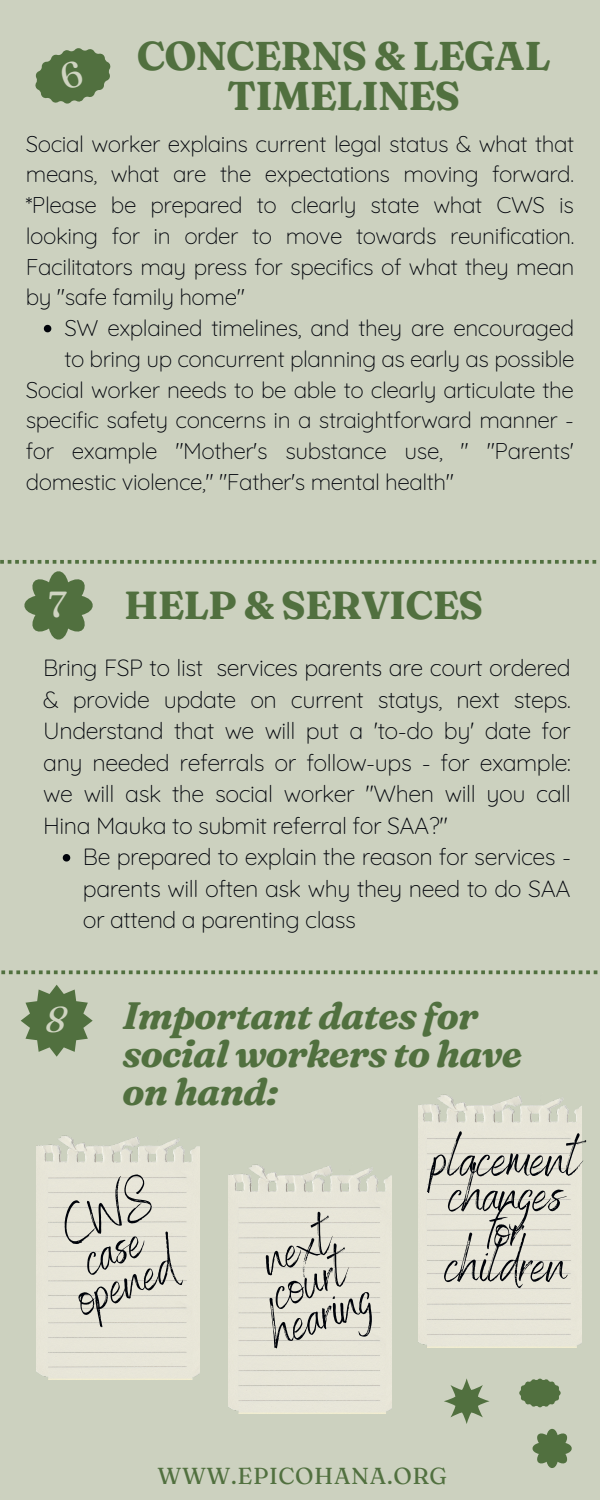
<style>
.page{position:relative;width:600px;height:1500px;background:#ccd1bf}
.page>*{position:absolute;margin:0;border:0;box-sizing:border-box;transform-origin:0 0}
.t1{font:55.3px "Benedict";color:#00030a}
.t2{font:700 40.2px/40.5px "Fraunces 9 pt";letter-spacing:-.02em;color:#51703f;text-align:center}
.t3{font:700 39.2px "Fraunces 9 pt";letter-spacing:-.02em;color:#51703f}
.t4{font:italic 700 38.2px/38.2px "Fraunces 9 pt";letter-spacing:-.02em;color:#51703f}
.t5{font:36.3px "Fraunces 9 pt";color:#cfd4c1}
.t6{font:italic 36px "Fraunces 9 pt";color:#cfd4c1}
.t7{font:300 23.4px/31.5px "Quicksand";letter-spacing:-.02em;color:#00030a;text-align:justify}
.t8{font:23.2px "Fraunces 9 pt";letter-spacing:.025em;color:#51703f}
.t9{font:300 22.7px/30.8px "Quicksand";letter-spacing:-.02em;color:#00030a;text-align:justify}
</style>
<div class="page">
<img style="left:37px;top:1135px;width:163px;height:244px">
<svg style="left:44px;top:325px;width:7px;height:7px"></svg>
<svg style="left:63px;top:854px;width:7px;height:8px"></svg>
<svg style="left:0;top:560px;width:596px;height:80px"></svg>
<svg style="left:1px;top:970px;width:597px;height:4px"></svg>
<svg style="left:21px;top:985px;width:72px;height:72px"></svg>
<img style="left:229px;top:1164px;width:163px;height:250px">
<img style="left:419px;top:1094px;width:162px;height:253px">
<svg style="left:444px;top:1378px;width:46px;height:46px"></svg>
<svg style="left:532px;top:1428px;width:40px;height:40px"></svg>
<svg style="left:519px;top:1378px;width:42px;height:30px"></svg>
<svg style="left:35px;top:48px;width:76px;height:56px"></svg>
<svg style="left:55px;top:1172px;width:102px;height:75px;background:#e5e3d6"></svg>
<h2 class="t2" style="left:137px;top:35px;width:415px">CONCERNS &amp; LEGAL<br>TIMELINES</h2>
<p class="t9" style="left:26px;top:128px;width:550px">Social worker explains current legal status &amp; what that means, what are the expectations moving forward. *Please be prepared to clearly state what CWS is looking for in order to move towards reunification.<br>Facilitators may press for specifics of what they mean by "safe family home"</p>
<p class="t9" style="left:64px;top:312px;width:512px">SW explained timelines, and they are encouraged to bring up concurrent planning as early as possible</p>
<p class="t9" style="left:26px;top:374px;width:550px">Social worker needs to be able to clearly articulate the specific safety concerns in a straightforward manner - for example "Mother's substance use, " "Parents' domestic violence," "Father's mental health"</p>
<h3 class="t5" style="left:49px;top:581px;width:20px">7</h3>
<h3 class="t3" style="left:124px;top:581px;width:360px">HELP &amp; SERVICES</h3>
<p class="t7" style="left:43px;top:652px;width:529px">Bring FSP to list services parents are court ordered &amp; provide update on current statys, next steps.<br>Understand that we will put a 'to-do by' date for any needed referrals or follow-ups - for example: we will ask the social worker "When will you call Hina Mauka to submit referral for SAA?"</p>
<p class="t7" style="left:83px;top:841px;width:490px">Be prepared to explain the reason for services - parents will often ask why they need to do SAA or attend a parenting class</p>
<h3 class="t6" style="left:45px;top:997px;width:22px">8</h3>
<h3 class="t4" style="left:123px;top:996px;width:401px">Important dates for social workers to have on hand:</h3>
<h1 class="t1" style="left:65px;top:1266px;width:104px;rotate:-21deg">opened</h1>
<h1 class="t1" style="left:71px;top:1226px;width:63px;rotate:-21deg">case</h1>
<h1 class="t1" style="left:252px;top:1225px;width:70px;rotate:-20deg">next</h1>
<h1 class="t1" style="left:260px;top:1260px;width:78px;rotate:-20deg">court</h1>
<h1 class="t1" style="left:259px;top:1298px;width:107px;rotate:-20deg">hearing</h1>
<h1 class="t1" style="left:432px;top:1123px;width:148px">placement</h1>
<h1 class="t1" style="left:448px;top:1158px;width:117px">changes</h1>
<h1 class="t1" style="left:489px;top:1193px;width:35px">for</h1>
<h1 class="t1" style="left:444px;top:1229px;width:124px">children</h1>
<p class="t8" style="left:157px;top:1462px;width:291px">WWW.EPICOHANA.ORG</p>
</div>
